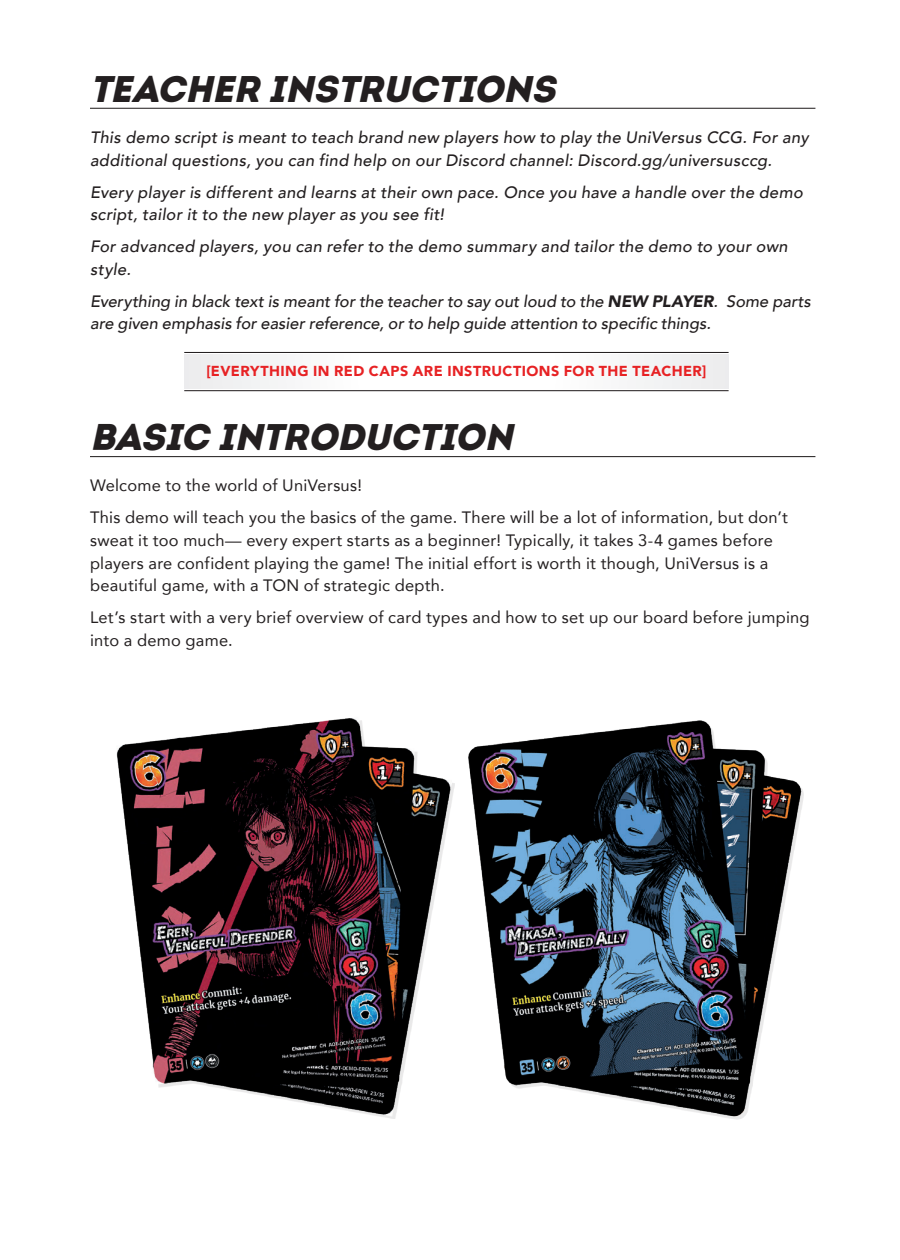
<style>
.page{position:relative;width:900px;height:1260px;background:#fff}
.page>*{position:absolute;margin:0;border:0;box-sizing:border-box;transform-origin:0 0}
.Contents_Header{font:italic 37px "Intro Black Caps";color:#231f20}
.Body{font:italic 500 16.5px/22.8px "Avenir";letter-spacing:.015em;color:#231f20}
.Body-2{font:16.5px/22.8px "Avenir";letter-spacing:.015em;color:#231f20}
.Action_Callout{font:900 14.5px "Avenir";letter-spacing:.03em;color:#e72224}
.s1{font-weight:900}
</style>
<div class="page">
<hr style="left:90px;top:108px;width:725px;height:1px;background:#231f20">
<div style="left:184px;top:354px;width:545px;height:35px;background:#fafafa"></div>
<hr style="left:184px;top:390px;width:545px;height:1px;background:#231f20">
<hr style="left:184px;top:352px;width:545px;height:1px;background:#231f20">
<hr style="left:90px;top:456px;width:725px;height:1px;background:#231f20">
<img style="left:468px;top:720px;width:334px;height:399px">
<img style="left:116px;top:718px;width:335px;height:399px">
<p class="Contents_Header" style="left:90px;top:65px;width:477px">TEACHER INSTRUCTIONS</p>
<p class="Body" style="left:90px;top:126px;width:720px">This demo script is meant to teach brand new players how to play the UniVersus CCG. For any additional questions, you can find help on our Discord channel: Discord.gg/universusccg.</p>
<p class="Body" style="left:90px;top:181px;width:715px">Every player is different and learns at their own pace. Once you have a handle over the demo script, tailor it to the new player as you see fit!</p>
<p class="Body" style="left:90px;top:235px;width:699px">For advanced players, you can refer to the demo summary and tailor the demo to your own style.</p>
<p class="Body" style="left:90px;top:290px;width:722px">Everything in black text is meant for the teacher to say out loud to the <span class="s1">NEW PLAYER</span>. Some parts are given emphasis for easier reference, or to help guide attention to specific things.</p>
<p class="Action_Callout" style="left:206px;top:359px;width:502px">[EVERYTHING IN RED CAPS ARE INSTRUCTIONS FOR THE TEACHER]</p>
<p class="Contents_Header" style="left:90px;top:413px;width:434px">BASIC INTRODUCTION</p>
<p class="Body-2" style="left:90px;top:474px;width:274px">Welcome to the world of UniVersus!</p>
<p class="Body-2" style="left:90px;top:506px;width:700px">This demo will teach you the basics of the game. There will be a lot of information, but don’t sweat it too much— every expert starts as a beginner! Typically, it takes 3-4 games before players are confident playing the game! The initial effort is worth it though, UniVersus is a beautiful game, with a TON of strategic depth.</p>
<p class="Body-2" style="left:90px;top:606px;width:721px">Let’s start with a very brief overview of card types and how to set up our board before jumping into a demo game.</p>
</div>
